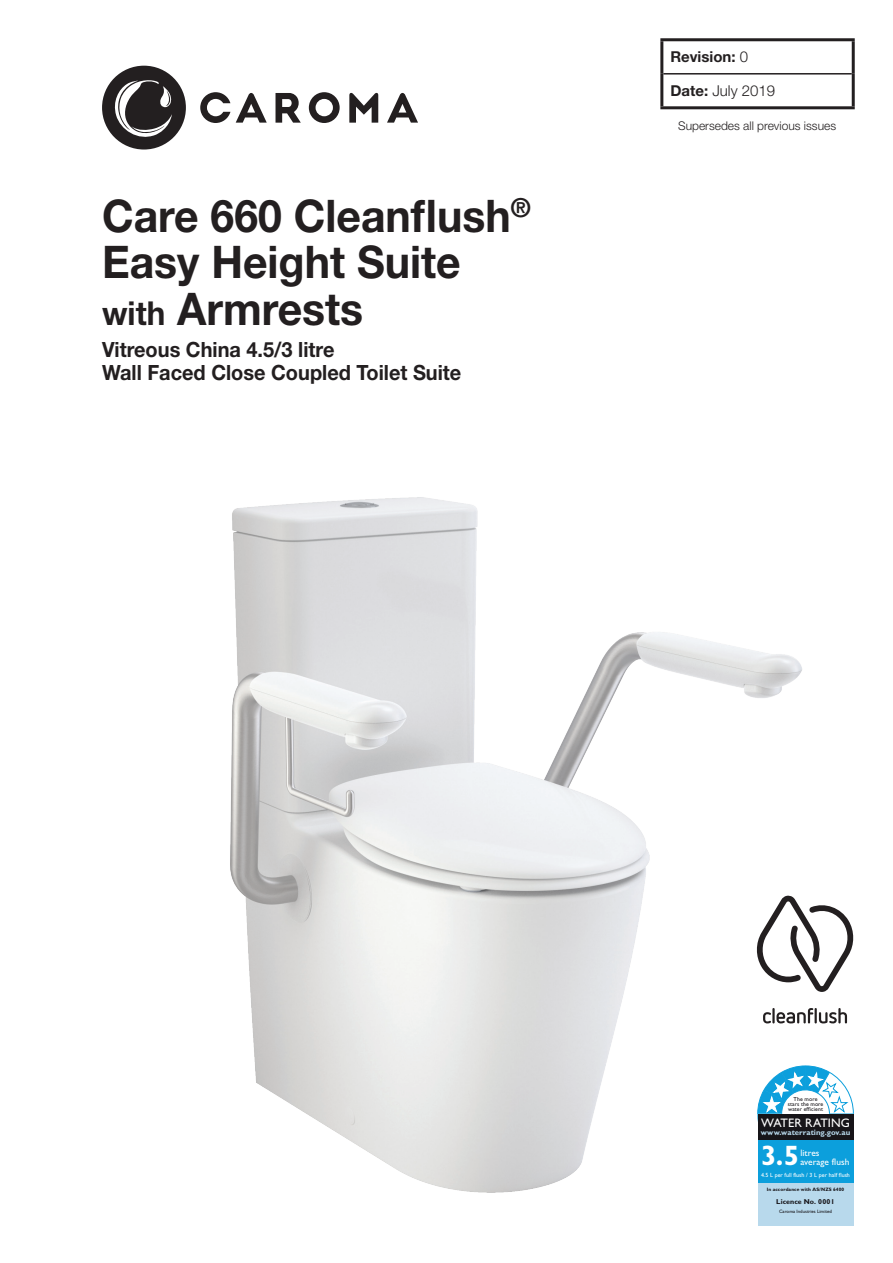
<style>
.page{position:relative;width:893px;height:1263px;background:#fff}
.page>*{position:absolute;margin:0;border:0;box-sizing:border-box;transform-origin:0 0}
.t1{font:700 45px/46.5px "Helvetica Neue LT Std";color:#231f20;scale:.95 1}
.t2{font:700 28.05px "Gill Sans";color:#fff}
.t3{font:700 21px/23.2px "Helvetica Neue LT Std";color:#231f20;scale:.95 1}
.t4{font:300 15px "Helvetica Neue LT Std";color:#231f20}
.t5{font:700 15px "Helvetica Neue LT Std";color:#231f20}
.t6{font:12.3px "Gill Sans";letter-spacing:-.005em;color:#fff}
.t7{font:300 12px "Helvetica Neue LT Std";color:#231f20}
.t8{font:9.3px/8.9px "Gill Sans";color:#fff}
.t9{font:700 7.8px "Gill Sans";letter-spacing:.005em;color:#b8d9ec}
.t10{font:700 7.05px "Gill Sans";letter-spacing:.005em;color:#171519}
.t11{font:6px "Gill Sans";color:#fff}
.t12{font:5.85px/5.4px "Gill Sans";letter-spacing:.01em;color:#171519;text-align:center}
.t13{font:700 4.8px "Gill Sans";letter-spacing:.025em;color:#171519}
.t14{font:4.8px "Gill Sans";color:#171519}
.s1{font-size:33px}
.s2{font-weight:300}
.s3{font-weight:700}
</style>
<div class="page">
<img style="left:230px;top:497px;width:624px;height:729px">
<div style="left:758px;top:1183px;width:95px;height:42px;background:#b8d9ec"></div>
<div style="left:758px;top:1140px;width:95px;height:43px;background:#0c9fdc"></div>
<svg style="left:757px;top:1065px;width:97px;height:103px"></svg>
<hr style="left:660px;top:38px;width:195px;height:3px;background:#231f20">
<hr style="left:660px;top:41px;width:3px;height:33px;background:#231f20">
<hr style="left:660px;top:74px;width:3px;height:32px;background:#231f20">
<hr style="left:663px;top:73px;width:189px;height:2px;background:#231f20">
<hr style="left:852px;top:41px;width:3px;height:33px;background:#231f20">
<hr style="left:852px;top:74px;width:3px;height:32px;background:#231f20">
<hr style="left:660px;top:106px;width:195px;height:3px;background:#231f20">
<svg style="left:200px;top:92px;width:218px;height:31px"></svg>
<svg style="left:102px;top:66px;width:84px;height:84px"></svg>
<svg style="left:755px;top:895px;width:99px;height:97px"></svg>
<svg style="left:763px;top:1008px;width:84px;height:15px"></svg>
<h1 class="t1" style="left:102px;top:192px;width:453px">Care 660 Cleanflush<sup>®<br></sup>Easy Height Suite <span class="s1">with</span> Armrests</h1>
<p class="t3" style="left:102px;top:337px;width:380px">Vitreous China 4.5/3 litre<br>Wall Faced Close Coupled Toilet Suite</p>
<p class="t5" style="left:670px;top:48px;width:79px">Revision: <span class="s2">0</span></p>
<p class="t4" style="left:670px;top:82px;width:106px"><span class="s3">Date:</span> July 2019</p>
<p class="t7" style="left:678px;top:119px;width:160px">Supersedes all previous issues</p>
<p class="t12" style="left:788px;top:1096px;width:37px">The more stars the more water efficient</p>
<p class="t6" style="left:761px;top:1116px;width:90px">WATER RATING</p>
<p class="t9" style="left:761px;top:1128px;width:91px">www.waterrating.gov.au</p>
<h2 class="t2" style="left:761px;top:1139px;width:40px">3.5</h2>
<p class="t8" style="left:800px;top:1149px;width:50px">litres average flush</p>
<p class="t11" style="left:761px;top:1171px;width:90px">4.5 L per full flush / 3 L per half flush</p>
<p class="t13" style="left:767px;top:1187px;width:79px">In accordance with AS/NZS 6400</p>
<p class="t10" style="left:776px;top:1197px;width:60px">Licence No. 0001</p>
<p class="t14" style="left:779px;top:1208px;width:54px">Caroma Industries Limited</p>
</div>
